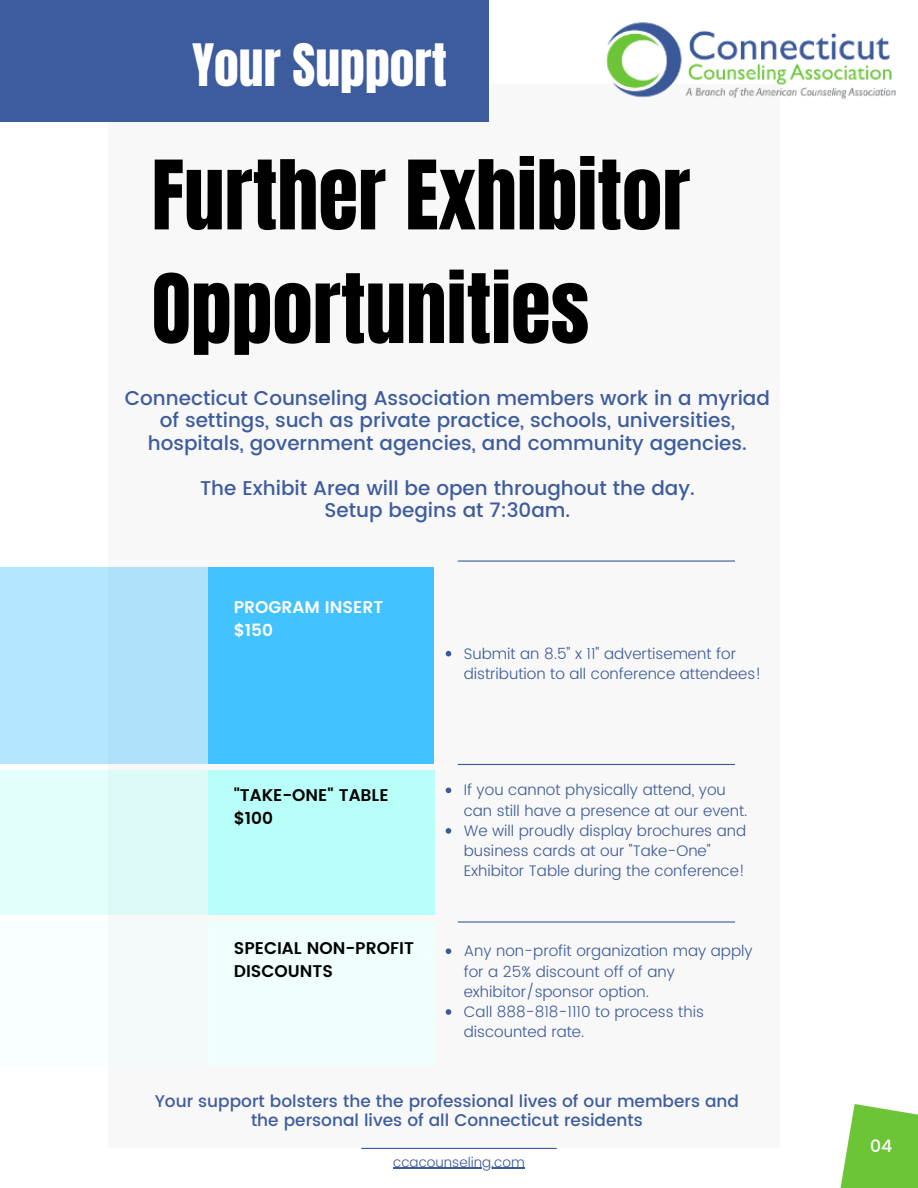
<style>
.page{position:relative;width:918px;height:1188px;background:#fff}
.page>*{position:absolute;margin:0;border:0;box-sizing:border-box;transform-origin:0 0}
.t1{font:81.3px/113.7px "Anton";color:#000}
.t2{font:49.65px "Anton";color:#fff}
.t3{font:500 19.95px/22.5px "Poppins";color:#3d5c9e;text-align:center}
.t4{font:500 17.25px "Poppins";color:#fff}
.t5{font:500 16.95px/19.2px "Poppins";color:#3d5c9e;text-align:center}
.t6{font:600 16.95px/23.2px "Poppins";color:#000}
.t7{font:600 16.95px/23.2px "Poppins";color:#fff}
.t8{font:300 15.3px/20.2px "Poppins";color:#3c5a98}
.t9{font:300 13.8px "Poppins";color:#3c5a98}
</style>
<div class="page">
<div style="left:108px;top:84px;width:672px;height:1063px;background:#f8f8f8"></div>
<div style="left:0;top:567px;width:208px;height:197px;background:#b3e6ff"></div>
<div style="left:0;top:771px;width:208px;height:144px;background:#e2fffc"></div>
<hr style="left:361px;top:1148px;width:196px;height:1px;background:#3c5a98">
<div style="left:208px;top:567px;width:226px;height:197px;background:#42c2ff"></div>
<div style="left:208px;top:771px;width:226px;height:144px;background:#b8fff9"></div>
<div style="left:208px;top:921px;width:226px;height:144px;background:#effffd"></div>
<div style="left:0;top:0;width:489px;height:122px;background:#3d5c9e"></div>
<img style="left:606px;top:22px;width:290px;height:77px">
<svg style="left:840px;top:1104px;width:78px;height:84px;background:#81cc54"></svg>
<div style="left:0;top:921px;width:208px;height:144px;background:#f8fffe"></div>
<svg style="left:446px;top:948px;width:5px;height:6px"></svg>
<svg style="left:446px;top:1009px;width:5px;height:6px"></svg>
<hr style="left:458px;top:560px;width:277px;height:2px;background:#3c5a98">
<hr style="left:458px;top:764px;width:277px;height:1px;background:#3c5a98">
<hr style="left:458px;top:921px;width:277px;height:2px;background:#3c5a98">
<hr style="left:393px;top:1168px;width:132px;height:1px;background:#3c5a98">
<svg style="left:446px;top:651px;width:5px;height:5px"></svg>
<svg style="left:446px;top:788px;width:5px;height:5px"></svg>
<svg style="left:446px;top:828px;width:5px;height:6px"></svg>
<h4 class="t2" style="left:192px;top:30px;width:256px">Your Support</h4>
<h2 class="t1" style="left:152px;top:140px;width:540px">Further Exhibitor<br>Opportunities</h2>
<h3 class="t3" style="left:125px;top:387px;width:647px">Connecticut Counseling Association members work in a myriad of settings, such as private practice, schools, universities, hospitals, government agencies, and community agencies.</h3>
<h5 class="t3" style="left:200px;top:477px;width:496px">The Exhibit Area will be open throughout the day.<br>Setup begins at 7:30am.</h5>
<h1 class="t7" style="left:234px;top:595px;width:151px">PROGRAM INSERT $150</h1>
<p class="t6" style="left:234px;top:783px;width:156px">"TAKE-ONE" TABLE $100</p>
<h4 class="t6" style="left:234px;top:936px;width:182px">SPECIAL NON-PROFIT<br>DISCOUNTS</h4>
<h3 class="t8" style="left:464px;top:643px;width:299px">Submit an 8.5" x 11" advertisement for distribution to all conference attendees!</h3>
<p class="t8" style="left:464px;top:780px;width:285px">If you cannot physically attend, you can still have a presence at our event.</p>
<p class="t8" style="left:464px;top:821px;width:284px">We will proudly display brochures and business cards at our "Take-One"<br>Exhibitor Table during the conference!</p>
<h6 class="t8" style="left:464px;top:941px;width:290px">Any non-profit organization may apply for a 25% discount off of any exhibitor/sponsor option.</h6>
<h6 class="t8" style="left:464px;top:1002px;width:242px">Call 888-818-1110 to process this discounted rate.</h6>
<h6 class="t5" style="left:155px;top:1092px;width:586px">Your support bolsters the the professional lives of our members and the personal lives of all Connecticut residents</h6>
<h6 class="t9" style="left:393px;top:1154px;width:133px">ccacounseling.com</h6>
<h6 class="t4" style="left:870px;top:1136px;width:24px">04</h6>
</div>
